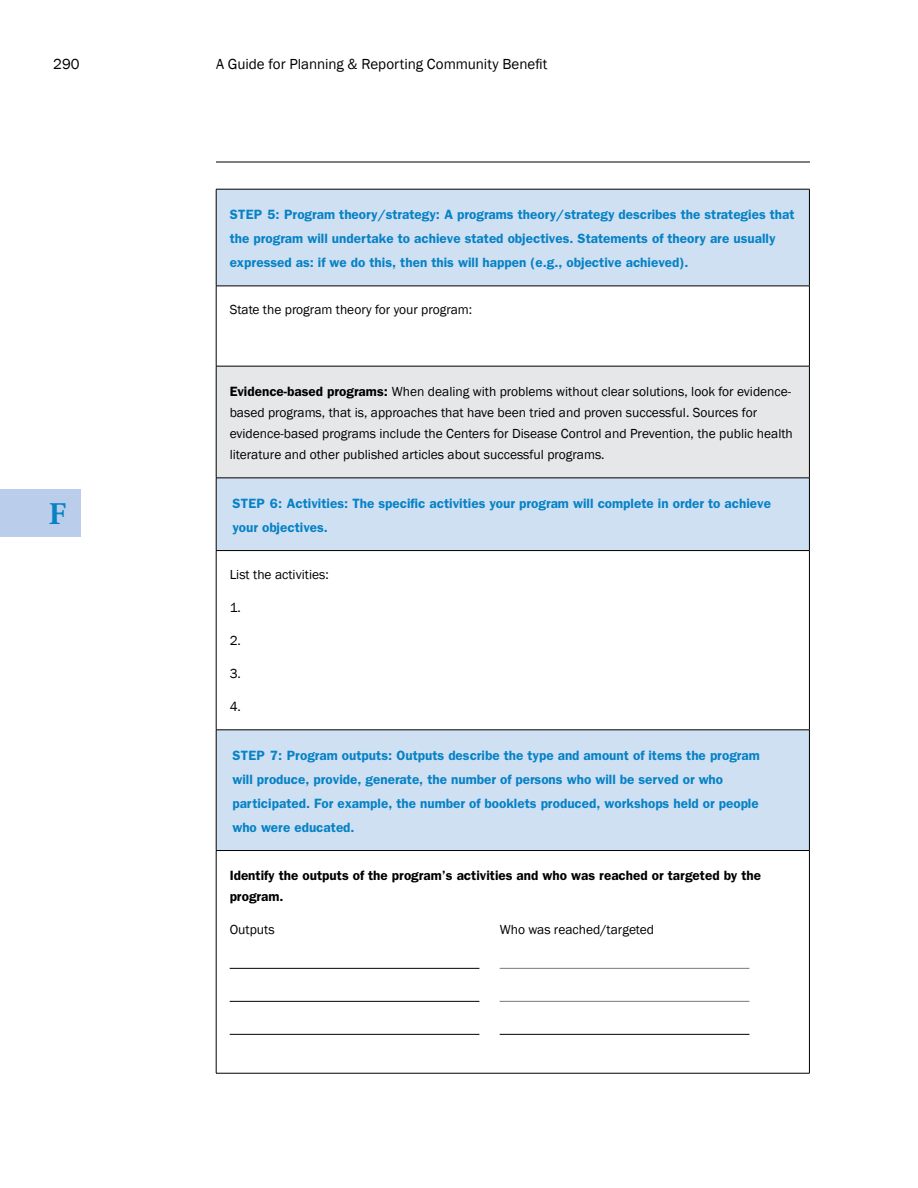
<style>
.page{position:relative;width:918px;height:1188px;background:#fff}
.page>*{position:absolute;margin:0;border:0;box-sizing:border-box;transform-origin:0 0}
.t1{font:700 31.5px "Adobe Garamond Pro";color:#0682c5}
.t2{font:15px "Franklin Gothic";color:#000}
.t3{font:600 13.5px/24px "Franklin Gothic";color:#0682c5}
.t4{font:13.5px/21px "Franklin Gothic";color:#000}
.t5{font:600 13.5px/21px "Franklin Gothic";color:#000}
.s1{font-weight:600}
</style>
<div class="page">
<hr style="left:216px;top:162px;width:594px;height:1px;background:#000">
<div style="left:0;top:489px;width:81px;height:47px;background:#baceeb"></div>
<svg style="left:217px;top:190px;width:592px;height:660px;fill:#d0e0f3"></svg>
<div style="left:216px;top:366px;width:593px;height:112px;background:#e6e7e8"></div>
<hr style="left:216px;top:189px;width:594px;height:1px;background:#000">
<hr style="left:216px;top:189px;width:1px;height:97px;background:#000">
<hr style="left:809px;top:189px;width:1px;height:97px;background:#000">
<hr style="left:216px;top:286px;width:594px;height:1px;background:#000">
<hr style="left:216px;top:286px;width:1px;height:80px;background:#000">
<hr style="left:809px;top:286px;width:1px;height:80px;background:#000">
<hr style="left:216px;top:366px;width:594px;height:1px;background:#000">
<hr style="left:216px;top:366px;width:1px;height:112px;background:#000">
<hr style="left:809px;top:366px;width:1px;height:112px;background:#000">
<hr style="left:216px;top:551px;width:1px;height:179px;background:#000">
<hr style="left:809px;top:551px;width:1px;height:179px;background:#000">
<hr style="left:216px;top:851px;width:1px;height:222px;background:#000">
<hr style="left:809px;top:851px;width:1px;height:222px;background:#000">
<hr style="left:216px;top:1073px;width:594px;height:1px;background:#000">
<hr style="left:216px;top:478px;width:594px;height:1px;background:#000">
<hr style="left:216px;top:478px;width:1px;height:72px;background:#000">
<hr style="left:809px;top:478px;width:1px;height:72px;background:#000">
<hr style="left:216px;top:550px;width:594px;height:1px;background:#000">
<hr style="left:216px;top:730px;width:594px;height:1px;background:#000">
<hr style="left:216px;top:730px;width:1px;height:120px;background:#000">
<hr style="left:809px;top:730px;width:1px;height:120px;background:#000">
<hr style="left:216px;top:850px;width:594px;height:1px;background:#000">
<hr style="left:230px;top:968px;width:249px;height:1px;background:#000">
<hr style="left:500px;top:968px;width:249px;height:1px;background:#77787b">
<hr style="left:230px;top:1001px;width:249px;height:1px;background:#000">
<hr style="left:500px;top:1001px;width:249px;height:1px;background:#77787b">
<hr style="left:230px;top:1034px;width:249px;height:1px;background:#000">
<hr style="left:500px;top:1034px;width:249px;height:1px;background:#000">
<p class="t2" style="left:53px;top:54px;width:28px">290</p>
<p class="t2" style="left:216px;top:54px;width:333px">A Guide for Planning &amp; Reporting Community Benefit</p>
<h1 class="t1" style="left:49px;top:496px;width:19px">F</h1>
<p class="t3" style="left:230px;top:202px;width:566px">STEP 5: Program theory/strategy: A programs theory/strategy describes the strategies that the program will undertake to achieve stated objectives. Statements of theory are usually expressed as: if we do this, then this will happen (e.g., objective achieved).</p>
<p class="t4" style="left:230px;top:300px;width:244px">State the program theory for your program:</p>
<p class="t4" style="left:230px;top:381px;width:565px"><span class="s1">Evidence-based programs:</span> When dealing with problems without clear solutions, look for evidence&shy;based programs, that is, approaches that have been tried and proven successful. Sources for evidence-based programs include the Centers for Disease Control and Prevention, the public health literature and other published articles about successful programs.</p>
<p class="t3" style="left:232px;top:491px;width:540px">STEP 6: Activities: The specific activities your program will complete in order to achieve your objectives.</p>
<p class="t4" style="left:230px;top:564px;width:101px">List the activities:</p>
<p class="t4" style="left:230px;top:597px;width:13px">1.</p>
<p class="t4" style="left:230px;top:630px;width:13px">2.</p>
<p class="t4" style="left:230px;top:663px;width:13px">3.</p>
<p class="t4" style="left:230px;top:696px;width:13px">4.</p>
<p class="t3" style="left:232px;top:743px;width:529px">STEP 7: Program outputs: Outputs describe the type and amount of items the program will produce, provide, generate, the number of persons who will be served or who participated. For example, the number of booklets produced, workshops held or people who were educated.</p>
<p class="t5" style="left:230px;top:865px;width:533px">Identify the outputs of the program’s activities and who was reached or targeted by the program.</p>
<p class="t4" style="left:230px;top:920px;width:46px">Outputs</p>
<p class="t4" style="left:500px;top:920px;width:156px">Who was reached/targeted</p>
</div>
